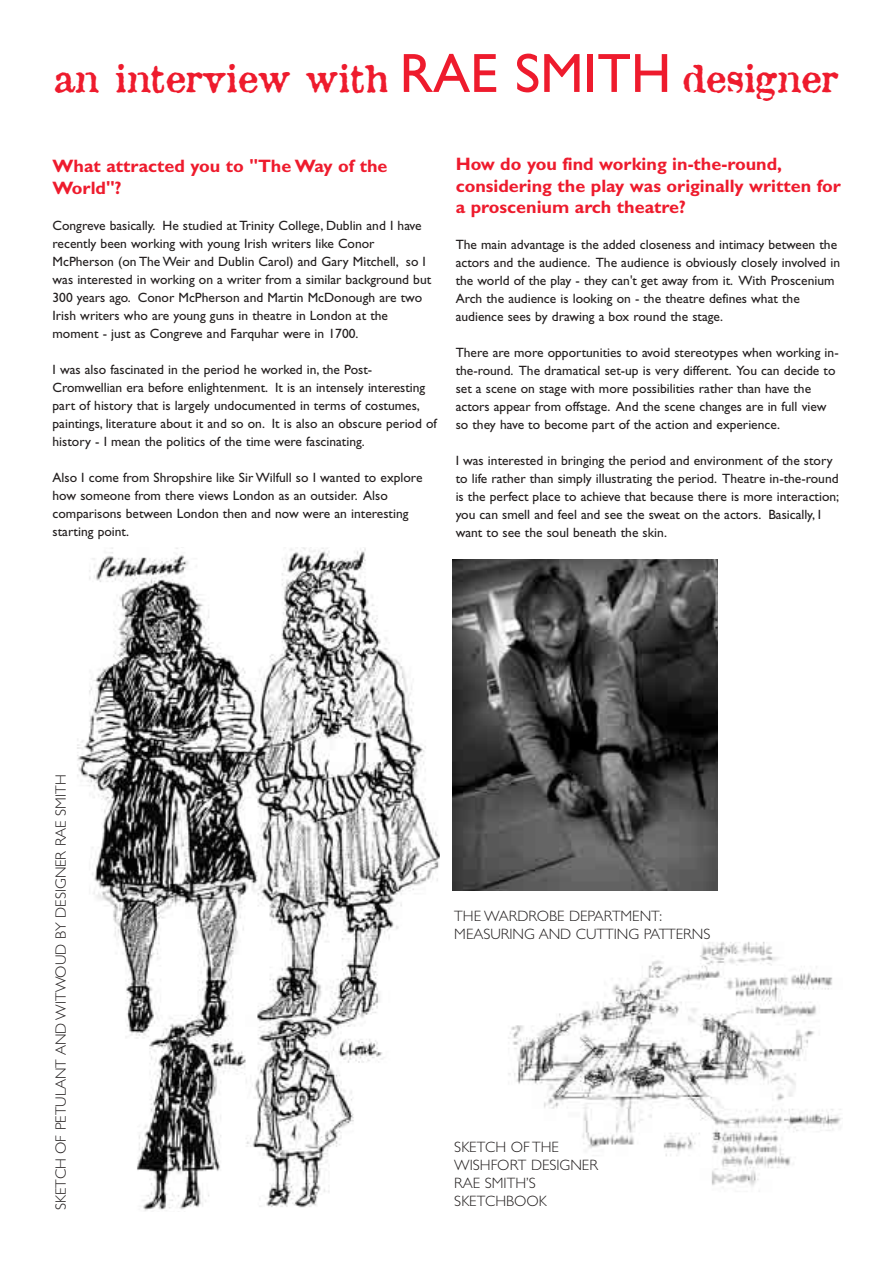
<style>
.page{position:relative;width:893px;height:1263px;background:#fff}
.page>*{position:absolute;margin:0;border:0;box-sizing:border-box;transform-origin:0 0}
.t1{font:37.05px "Attic";color:#ee1b2d}
.t2{font:700 18px/21.6px "Gill Sans";color:#ee1b2d}
.t3{font:300 15px/18px "Gill Sans";color:#231f1f}
.t4{font:13.5px/18px "Gill Sans";color:#231f1f}
.s1{font-family:"Gill Sans";font-size:55.5px}
</style>
<div class="page">
<img style="left:77px;top:547px;width:362px;height:664px">
<img style="left:453px;top:560px;width:265px;height:331px">
<img style="left:508px;top:942px;width:333px;height:246px">
<h1 class="t1" style="left:54px;top:66px;width:785px">an interview with <span class="s1">RAE SMITH</span> designer</h1>
<h2 class="t2" style="left:53px;top:157px;width:336px">What attracted you to "The Way of the<br>World"?</h2>
<p class="t4" style="left:53px;top:218px;width:380px">Congreve basically. He studied at Trinity College, Dublin and I have recently been working with young Irish writers like Conor McPherson (on The Weir and Dublin Carol) and Gary Mitchell, so I was interested in working on a writer from a similar background but 300 years ago. Conor McPherson and Martin McDonough are two Irish writers who are young guns in theatre in London at the moment - just as Congreve and Farquhar were in 1700.</p>
<p class="t4" style="left:53px;top:362px;width:386px">I was also fascinated in the period he worked in, the Post-Cromwellian era before enlightenment. It is an intensely interesting part of history that is largely undocumented in terms of costumes, paintings, literature about it and so on. It is also an obscure period of history - I mean the politics of the time were fascinating.</p>
<p class="t4" style="left:53px;top:470px;width:371px">Also I come from Shropshire like Sir Wilfull so I wanted to explore how someone from there views London as an outsider. Also comparisons between London then and now were an interesting starting point.</p>
<h2 class="t2" style="left:455px;top:155px;width:386px">How do you find working in-the-round, considering the play was originally written for a proscenium arch theatre?</h2>
<p class="t4" style="left:455px;top:237px;width:386px">The main advantage is the added closeness and intimacy between the actors and the audience. The audience is obviously closely involved in the world of the play - they can't get away from it. With Proscenium Arch the audience is looking on - the theatre defines what the audience sees by drawing a box round the stage.</p>
<p class="t4" style="left:455px;top:345px;width:384px">There are more opportunities to avoid stereotypes when working in&shy;the-round. The dramatical set-up is very different. You can decide to set a scene on stage with more possibilities rather than have the actors appear from offstage. And the scene changes are in full view so they have to become part of the action and experience.</p>
<p class="t4" style="left:455px;top:453px;width:385px">I was interested in bringing the period and environment of the story to life rather than simply illustrating the period. Theatre in-the-round is the perfect place to achieve that because there is more interaction; you can smell and feel and see the sweat on the actors. Basically, I want to see the soul beneath the skin.</p>
<p class="t3" style="left:53px;top:1210px;width:437px;rotate:-90deg">SKETCH OF PETULANT AND WITWOUD BY DESIGNER RAE SMITH</p>
<p class="t3" style="left:454px;top:908px;width:257px">THE WARDROBE DEPARTMENT:<br>MEASURING AND CUTTING PATTERNS</p>
<p class="t3" style="left:454px;top:1140px;width:145px">SKETCH OF THE<br>WISHFORT DESIGNER<br>RAE SMITH’S<br>SKETCHBOOK</p>
</div>
